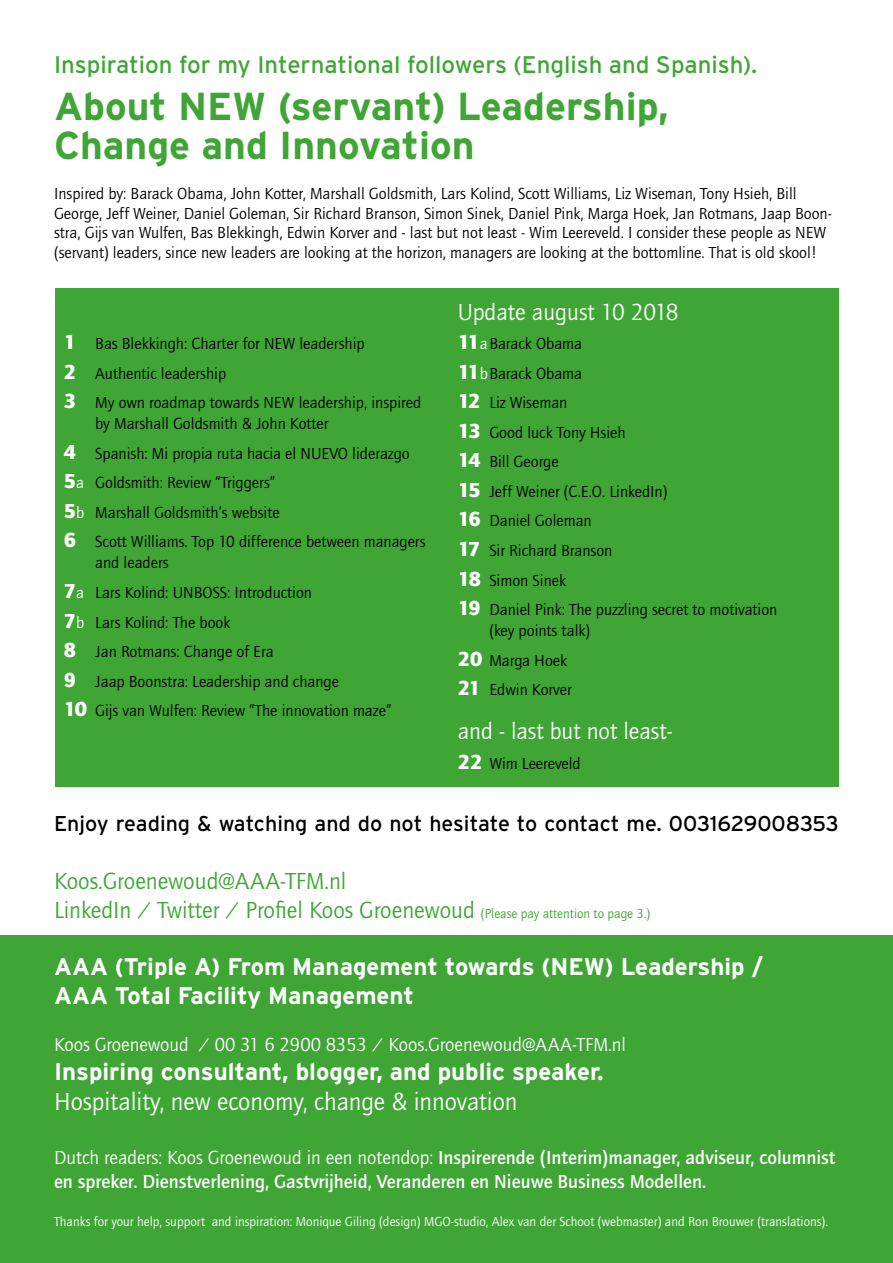
<style>
.page{position:relative;width:893px;height:1263px;background:#fff}
.page>*{position:absolute;margin:0;border:0;box-sizing:border-box;transform-origin:0 0}
.t1{font:700 39px/39px "Interstate";color:#3fa535}
.t2{font:25.5px "Quay Sans";color:#fff}
.t3{font:700 24px/28.8px "Interstate";color:#fff}
.t4{font:24px/28.8px "Quay Sans";color:#3fa535}
.t5{font:24px "Interstate";color:#3fa535}
.t6{font:24px "Quay Sans";color:#fff}
.t7{font:21.45px "Interstate";color:#000}
.t8{font:500 19.5px/23.4px "Quay Sans";color:#fff}
.t9{font:19.5px "Quay Sans";color:#fff}
.t10{font:16.5px/29.5px "Quay Sans";color:#000}
.t11{font:13.5px "Quay Sans";color:#fff}
.s1{font-weight:900;font-size:21px;color:#fff}
.s2{color:#fff}
.s3{font-size:13.5px}
.s4{font-weight:400}
</style>
<div class="page">
<div style="left:0;top:935px;width:893px;height:328px;background:#3fa535"></div>
<div style="left:55px;top:288px;width:783px;height:499px;background:#3fa535"></div>
<h3 class="t5" style="left:54px;top:51px;width:705px">Inspiration for my International followers (English and Spanish).</h3>
<h1 class="t1" style="left:54px;top:87px;width:616px">About NEW (servant) Leadership,<br>Change and Innovation</h1>
<p class="t10" style="left:54px;top:184px;width:779px;line-height:19.8px">Inspired by: Barack Obama, John Kotter, Marshall Goldsmith, Lars Kolind, Scott Williams, Liz Wiseman, Tony Hsieh, Bill George, Jeff Weiner, Daniel Goleman, Sir Richard Branson, Simon Sinek, Daniel Pink, Marga Hoek, Jan Rotmans, Jaap Boon&shy;stra, Gijs van Wulfen, Bas Blekkingh, Edwin Korver and - last but not least - Wim Leereveld. I consider these people as NEW (servant) leaders, since new leaders are looking at the horizon, managers are looking at the bottomline. That is old skool!</p>
<p class="t10" style="left:64px;top:329px;width:359px"><span class="s1">1</span> Bas Blekkingh: Charter for NEW leadership<br><span class="s1">2</span> Authentic leadership<br><span class="s1">3</span> My own roadmap towards NEW leadership, inspired</p>
<p class="t10" style="left:64px;top:409px;width:363px;text-indent:32px">by Marshall Goldsmith &amp; John Kotter<br><span class="s1">4</span> Spanish: Mi propia ruta hacia el NUEVO liderazgo <span class="s1">5</span><span class="s2">a</span> Goldsmith: Review “Triggers”<br><span class="s1">5</span><span class="s2">b</span> Marshall Goldsmith’s website<br><span class="s1">6</span> Scott Williams. Top 10 difference between managers</p>
<p class="t10" style="left:64px;top:548px;width:329px;text-indent:32px">and leaders<br><span class="s1">7</span><span class="s2">a</span> Lars Kolind: UNBOSS: Introduction<br><span class="s1">7</span><span class="s2">b</span> Lars Kolind: The book<br><span class="s1">8</span> Jan Rotmans: Change of Era<br><span class="s1">9</span> Jaap Boonstra: Leadership and change<br><span class="s1">10</span> Gijs van Wulfen: Review “The innovation maze”</p>
<h3 class="t6" style="left:458px;top:299px;width:222px">Update august 10 2018</h3>
<p class="t10" style="left:458px;top:329px;width:321px"><span class="s1">11</span><span class="s2">a</span>Barack Obama<br><span class="s1">11</span><span class="s2">b</span>Barack Obama<br><span class="s1">12</span> Liz Wiseman<br><span class="s1">13</span> Good luck Tony Hsieh<br><span class="s1">14</span> Bill George<br><span class="s1">15</span> Jeff Weiner (C.E.O. LinkedIn)<br><span class="s1">16</span> Daniel Goleman<br><span class="s1">17</span> Sir Richard Branson<br><span class="s1">18</span> Simon Sinek<br><span class="s1">19</span> Daniel Pink: The puzzling secret to motivation</p>
<p class="t10" style="left:458px;top:616px;width:134px;text-indent:31px">(key points talk)<br><span class="s1">20</span> Marga Hoek<br><span class="s1">21</span> Edwin Korver</p>
<h3 class="t6" style="left:458px;top:718px;width:216px">and - last but not least-</h3>
<p class="t10" style="left:458px;top:748px;width:124px"><span class="s1">22</span> Wim Leereveld</p>
<h3 class="t7" style="left:54px;top:812px;width:786px">Enjoy reading &amp; watching and do not hesitate to contact me. 0031629008353</h3>
<h3 class="t4" style="left:54px;top:867px;width:598px">Koos.Groenewoud@AAA-TFM.nl<br>LinkedIn / Twitter / Profiel Koos Groenewoud <span class="s3">(Please pay attention to page 3.)</span></h3>
<h3 class="t3" style="left:54px;top:952px;width:710px">AAA (Triple A) From Management towards (NEW) Leadership /<br>AAA Total Facility Management</h3>
<p class="t9" style="left:54px;top:1034px;width:574px">Koos Groenewoud / 00 31 6 2900 8353 / Koos.Groenewoud@AAA-TFM.nl</p>
<h3 class="t3" style="left:54px;top:1057px;width:551px">Inspiring consultant, blogger, and public speaker.</h3>
<h2 class="t2" style="left:54px;top:1088px;width:465px">Hospitality, new economy, change &amp; innovation</h2>
<p class="t8" style="left:54px;top:1146px;width:783px"><span class="s4">Dutch readers: Koos Groenewoud in een notendop:</span> Inspirerende (Interim)manager, adviseur, columnist en spreker. Dienstverlening, Gastvrijheid, Veranderen en Nieuwe Business Modellen.</p>
<p class="t11" style="left:54px;top:1214px;width:776px">Thanks for your help, support and inspiration: Monique Giling (design) MGO-studio, Alex van der Schoot (webmaster) and Ron Brouwer (translations).</p>
</div>
